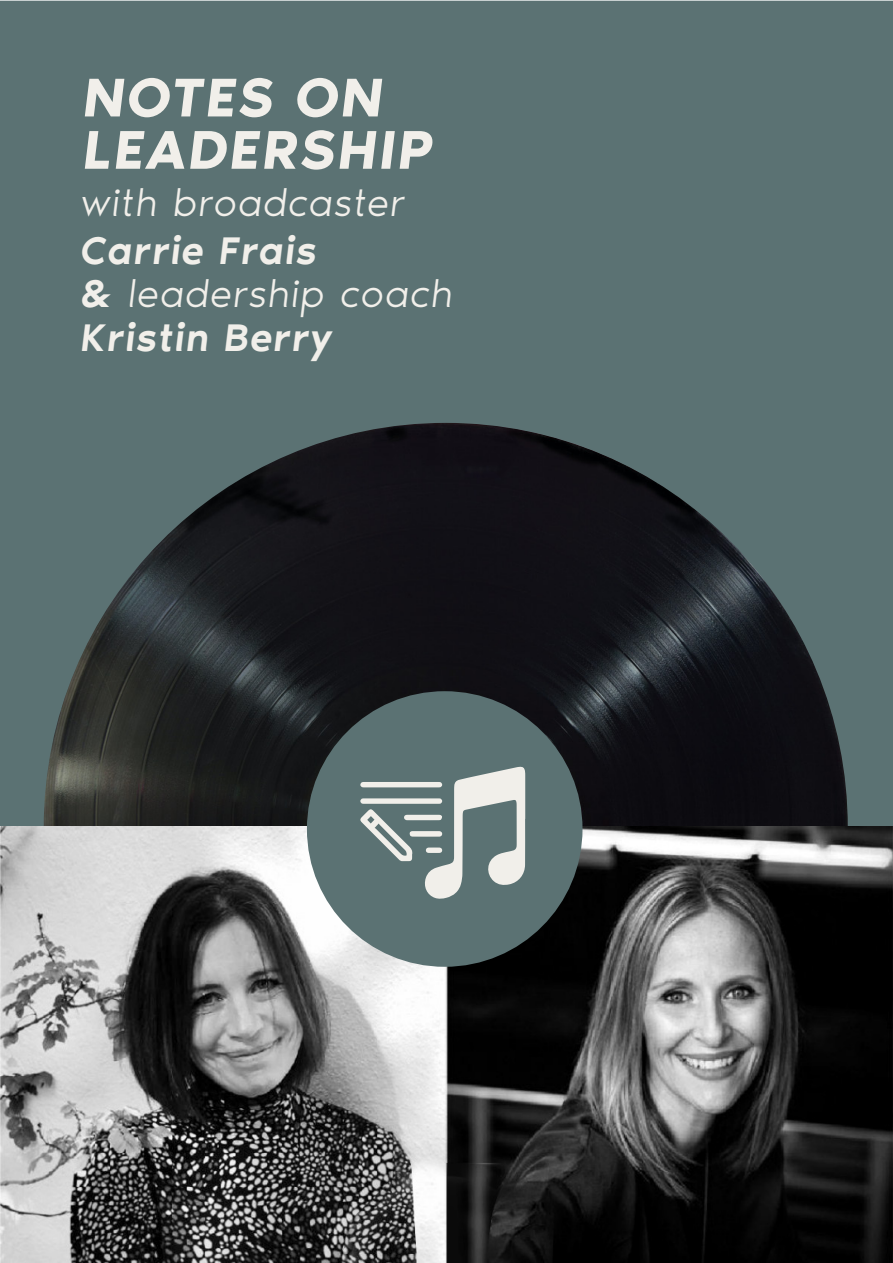
<style>
.page{position:relative;width:893px;height:1263px;background:#fff}
.page>*{position:absolute;margin:0;border:0;box-sizing:border-box;transform-origin:0 0}
.t1{font:italic 600 56.1px/52.3px "Noir Pro";letter-spacing:.04em;color:#f1efea}
.t2{font:italic 500 39.6px/44px "Noir Pro";letter-spacing:.03em;color:#f1efea}
.t3{font:italic 300 39.6px "Noir Pro";letter-spacing:.03em;color:#f1efea}
.s1{font-weight:300}
</style>
<div class="page">
<div style="left:0;top:1px;width:893px;height:825px;background:#5b7273"></div>
<img style="left:44px;top:423px;width:804px;height:403px">
<img style="left:0;top:826px;width:893px;height:437px">
<div style="left:307px;top:691px;width:275px;height:276px;background:#5b7273;border-radius:50%"></div>
<svg style="left:360px;top:766px;width:165px;height:133px"></svg>
<h1 class="t1" style="left:84px;top:67px;width:351px">NOTES ON<br>LEADERSHIP</h1>
<p class="t3" style="left:81px;top:173px;width:326px">with broadcaster</p>
<p class="t2" style="left:81px;top:225px;width:374px">Carrie Frais<br>&amp; <span class="s1">leadership coach<br></span>Kristin Berry</p>
</div>
